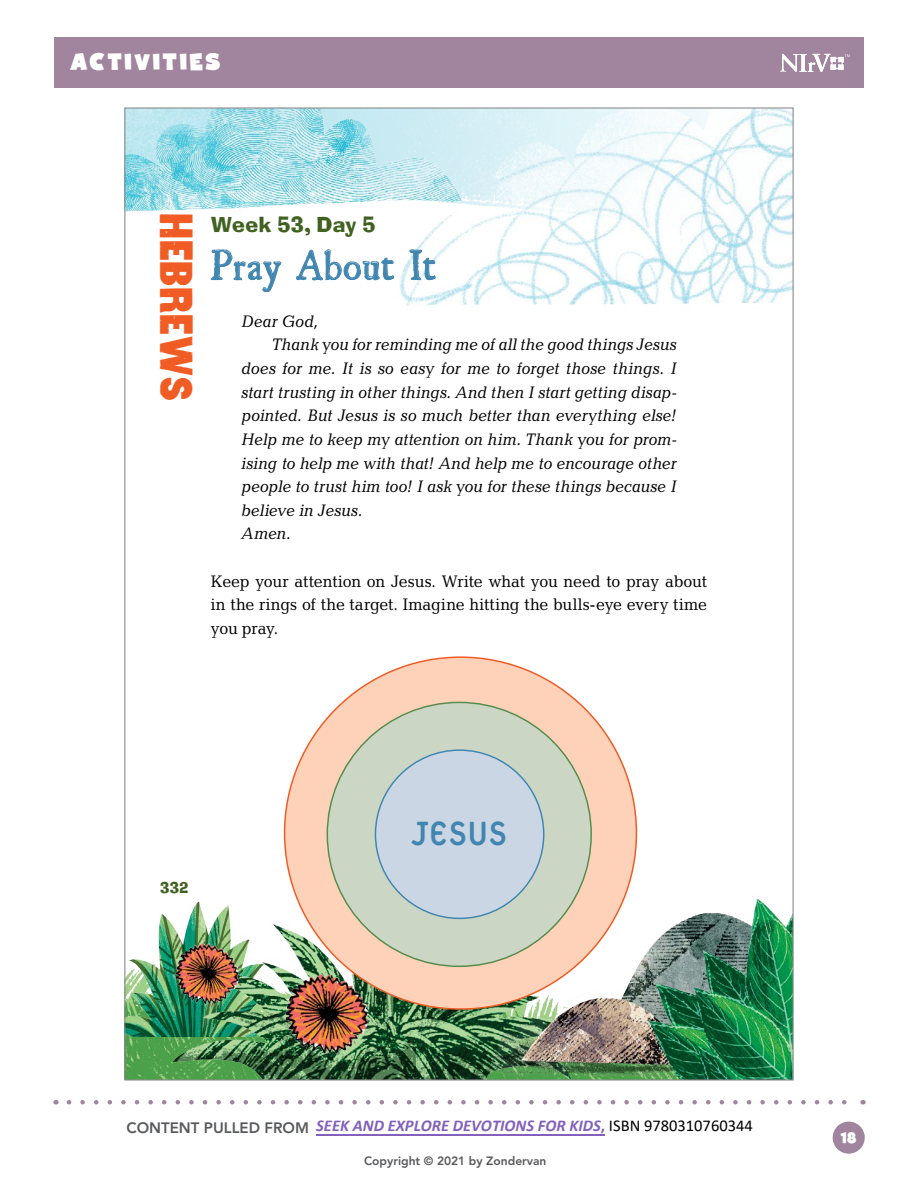
<style>
.page{position:relative;width:918px;height:1188px;background:#fff}
.page>*{position:absolute;margin:0;border:0;box-sizing:border-box;transform-origin:0 0}
.t1{font:40.5px "Goshen";letter-spacing:.015em;color:#f15b24}
.t2{font:37.2px "Ugly Qua";letter-spacing:.015em;color:#4186b0}
.t3{font:800 35.4px "Extreme Sans";letter-spacing:.035em;color:#4186b0;scale:.95 1}
.t4{font:24px "Ghost Kid AOE Pro";letter-spacing:.12em;color:#fff}
.t5{font:23.7px "Ad Lib ICG";letter-spacing:.02em;color:#416121}
.t6{font:italic 16.8px "Candida Std";letter-spacing:-.01em;color:#000;scale:.95 1}
.t7{font:16.8px/23.7px "Candida Std";letter-spacing:-.005em;color:#000;text-align:justify;scale:.95 1}
.t8{font:16.8px "Ad Lib ICG";color:#416121}
.t9{font:italic 700 16.5px "Calibri";color:#8260bb}
.t10{font:15px "Ghost Kid AOE Pro";color:#fff}
.t11{font:800 12px "Avenir";color:#58595b}
.s1{font-style:normal}
.s2{font-weight:400;font-style:normal;color:#000}
</style>
<div class="page">
<div style="left:54px;top:37px;width:810px;height:51px;background:#a1859f"></div>
<svg style="left:780px;top:54px;width:70px;height:18px"></svg>
<svg style="left:69px;top:1100px;width:778px;height:4px"></svg>
<div style="left:833px;top:1122px;width:32px;height:32px;background:#a1859f;border-radius:50%"></div>
<img style="left:126px;top:109px;width:666px;height:197px">
<img style="left:126px;top:959px;width:14px;height:77px">
<img style="left:140px;top:861px;width:484px;height:218px">
<img style="left:282px;top:970px;width:88px;height:90px">
<img style="left:172px;top:940px;width:68px;height:68px">
<img style="left:485px;top:904px;width:148px;height:175px">
<img style="left:633px;top:867px;width:159px;height:212px">
<svg style="left:211px;top:249px;width:71px;height:47px"></svg>
<svg style="left:296px;top:244px;width:99px;height:40px"></svg>
<svg style="left:410px;top:249px;width:26px;height:32px"></svg>
<div style="left:285px;top:657px;width:351px;height:352px;background:#fdd2b9;border-radius:50%"></div>
<div style="left:327px;top:702px;width:264px;height:264px;background:#cbd6c4;border-radius:50%"></div>
<div style="left:375px;top:750px;width:169px;height:168px;background:#cbd6e5;border-radius:50%"></div>
<hr style="left:316px;top:1134px;width:289px;height:1px;background:#8260bb">
<h3 class="t4" style="left:71px;top:47px;width:151px">ACTIVITIES</h3>
<h1 class="t1" style="left:199px;top:214px;width:188px;rotate:90deg">HEBREWS</h1>
<h3 class="t5" style="left:211px;top:211px;width:166px">Week 53, Day 5</h3>
<h2 class="t2" style="left:211px;top:237px;width:227px">Pray About It</h2>
<p class="t6" style="left:241px;top:311px;width:82px">Dear God,</p>
<p class="t6" style="left:272px;top:335px;width:428px">Thank you for reminding me of all the good things Jesus</p>
<p class="t6" style="left:241px;top:359px;width:460px">does for me. It is so easy for me to forget those things. I</p>
<p class="t6" style="left:241px;top:382px;width:460px">start trusting in other things. And then I start getting disap-</p>
<p class="t6" style="left:241px;top:406px;width:460px">pointed. But Jesus is so much better than everything else!</p>
<p class="t6" style="left:241px;top:430px;width:460px">Help me to keep my attention on him. Thank you for prom-</p>
<p class="t6" style="left:241px;top:453px;width:460px">ising to help me with that! And help me to encourage other</p>
<p class="t6" style="left:241px;top:477px;width:460px">people to trust him too! I ask you for these things because I</p>
<p class="t6" style="left:241px;top:500px;width:129px">believe in Jesus.</p>
<p class="t6" style="left:241px;top:524px;width:54px">Amen.</p>
<p class="t7" style="left:211px;top:569px;width:524px">Keep your attention on Jesus. Write what you need to pray about in the rings of the target. Imagine hitting the bulls-eye every time you pray.</p>
<p class="t8" style="left:160px;top:878px;width:30px">332</p>
<h3 class="t3" style="left:412px;top:813px;width:102px">JESUS</h3>
<p class="t9" style="left:126px;top:1114px;width:628px"><sub>CONTENT</sub> <sub>PULLED</sub> <sub>FROM</sub> SEEK AND EXPLORE DEVOTIONS FOR KIDS<span class="s1">,</span> <span class="s2">ISBN 9780310760344</span></p>
<p class="t11" style="left:364px;top:1153px;width:184px">Copyright © 2021 by Zondervan</p>
<p class="t10" style="left:840px;top:1128px;width:18px">18</p>
</div>
